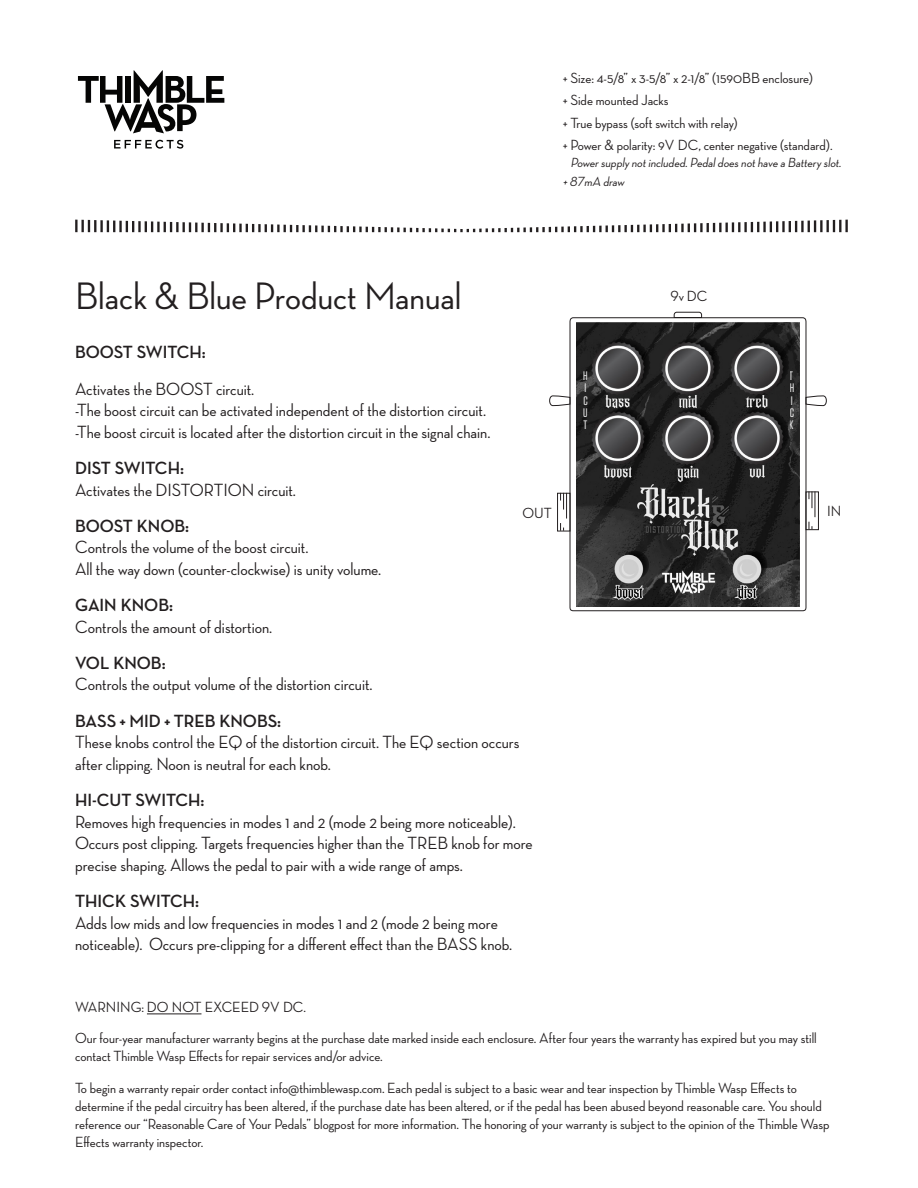
<style>
.page{position:relative;width:918px;height:1188px;background:#fff}
.page>*{position:absolute;margin:0;border:0;box-sizing:border-box;transform-origin:0 0}
.t1{font:500 39px "Neutra Disp";color:#231f20}
.t2{font:500 18px/21.6px "Neutra Disp";color:#231f20}
.t3{font:700 18px "Neutra Disp";color:#231f20}
.t4{font:500 15px/18px "Neutra Disp";color:#231f20}
.t5{font:15px "Neutra Disp Medium Alt";color:#231f20}
.t6{font:italic 500 13.5px "Neutra Disp";color:#231f20}
.t7{font:500 12.3px/12.3px "Tungsten";color:#fff;text-align:justify}
.s1{font-family:"Neutra Disp Medium Alt";font-weight:400}
.s2{font-weight:700}
.s3{font-family:"Neutra Disp";font-weight:500}
</style>
<div class="page">
<svg style="left:78px;top:70px;width:146px;height:63px"></svg>
<svg style="left:114px;top:140px;width:69px;height:9px"></svg>
<svg style="left:75px;top:219px;width:773px;height:13px"></svg>
<svg style="left:569px;top:317px;width:238px;height:295px"></svg>
<div style="left:806px;top:492px;width:13px;height:38px;border:1px solid #231f20"></div>
<svg style="left:809px;top:492px;width:7px;height:37px"></svg>
<svg style="left:673px;top:311px;width:29px;height:7px"></svg>
<img style="left:576px;top:322px;width:224px;height:284px">
<div style="left:557px;top:493px;width:13px;height:38px;border:1px solid #231f20"></div>
<svg style="left:560px;top:493px;width:7px;height:38px"></svg>
<svg style="left:805px;top:395px;width:22px;height:11px"></svg>
<svg style="left:549px;top:395px;width:22px;height:11px"></svg>
<hr style="left:147px;top:1014px;width:54px;height:1px;background:#231f20">
<p class="t4" style="left:563px;top:69px;width:252px">+ Size: 4-5/8” x 3-5/8” x 2-1/8” (1590BB enclosure)</p>
<p class="t4" style="left:563px;top:91px;width:107px">+ Side mounted Jacks</p>
<p class="t4" style="left:563px;top:114px;width:177px">+ True bypass (soft switch with relay)</p>
<p class="t4" style="left:563px;top:136px;width:271px">+ Power &amp; polarity: 9V DC, center negative (standard).</p>
<p class="t6" style="left:570px;top:154px;width:275px">Powersupply notincluded.Pedaldoesnothave a Battery slot.</p>
<p class="t6" style="left:563px;top:174px;width:66px">+ <span class="s1">87</span>mA draw</p>
<p class="t1" style="left:75px;top:274px;width:388px">Black &amp; Blue Product Manual</p>
<p class="t3" style="left:75px;top:342px;width:132px">BOOST SWITCH:</p>
<p class="t2" style="left:75px;top:378px;width:417px">Activates the BOOST circuit.<br>-The boost circuit can be activated independent of the distortion circuit. -The boost circuit is located after the distortion circuit in the signal chain.</p>
<p class="t2" style="left:75px;top:457px;width:222px"><span class="s2">DIST SWITCH:<br></span>Activates the DISTORTION circuit.</p>
<p class="t2" style="left:75px;top:515px;width:308px"><span class="s2">BOOST KNOB:<br></span>Controls the volume of the boost circuit.<br>All the way down (counter-clockwise) is unity volume.</p>
<p class="t2" style="left:75px;top:594px;width:199px"><span class="s2">GAIN KNOB:<br></span>Controls the amount of distortion.</p>
<p class="t2" style="left:75px;top:652px;width:299px"><span class="s2">VOL KNOB:<br></span>Controls the output volume of the distortion circuit.</p>
<p class="t2" style="left:75px;top:710px;width:446px"><span class="s2">BASS + MID + TREB KNOBS:<br></span>These knobs control the EQ of the distortion circuit. The EQ section occurs after clipping. Noon is neutral for each knob.</p>
<p class="t2" style="left:75px;top:789px;width:459px"><span class="s2">HI-CUT SWITCH:<br></span>Removes high frequencies in modes 1 and 2 (mode 2 being more noticeable).<br>Occurs post clipping. Targets frequencies higher than the TREB knob for more precise shaping. Allows the pedal to pair with a wide range of amps.</p>
<p class="t2" style="left:75px;top:890px;width:439px"><span class="s2">THICK SWITCH:<br></span>Adds low mids and low frequencies in modes 1 and 2 (mode 2 being more noticeable). Occurs pre-clipping for a different effect than the BASS knob.</p>
<p class="t5" style="left:671px;top:287px;width:38px">9v <span class="s3">DC</span></p>
<p class="t7" style="left:583px;top:370px;width:6px">H I C U T</p>
<p class="t7" style="left:790px;top:370px;width:6px">T H I C K</p>
<p class="t4" style="left:522px;top:504px;width:31px">OUT</p>
<p class="t4" style="left:827px;top:502px;width:16px">IN</p>
<p class="t4" style="left:75px;top:998px;width:232px">WARNING: DO NOT EXCEED <span class="s1">9</span>V DC.</p>
<p class="t4" style="left:75px;top:1029px;width:743px">Our four-year manufacturer warranty begins at the purchase date marked inside each enclosure. After four years the warranty has expired but you may still contact Thimble Wasp Effects for repair services and/or advice.</p>
<p class="t4" style="left:75px;top:1079px;width:756px">To begin a warranty repair order contact info@thimblewasp.com. Each pedal is subject to a basic wear and tear inspection by Thimble Wasp Effects to determine if the pedal circuitry has been altered, if the purchase date has been altered, or if the pedal has been abused beyond reasonable care. You should reference our “Reasonable Care of Your Pedals” blogpost for more information. The honoring of your warranty is subject to the opinion of the Thimble Wasp Effects warranty inspector.</p>
</div>
